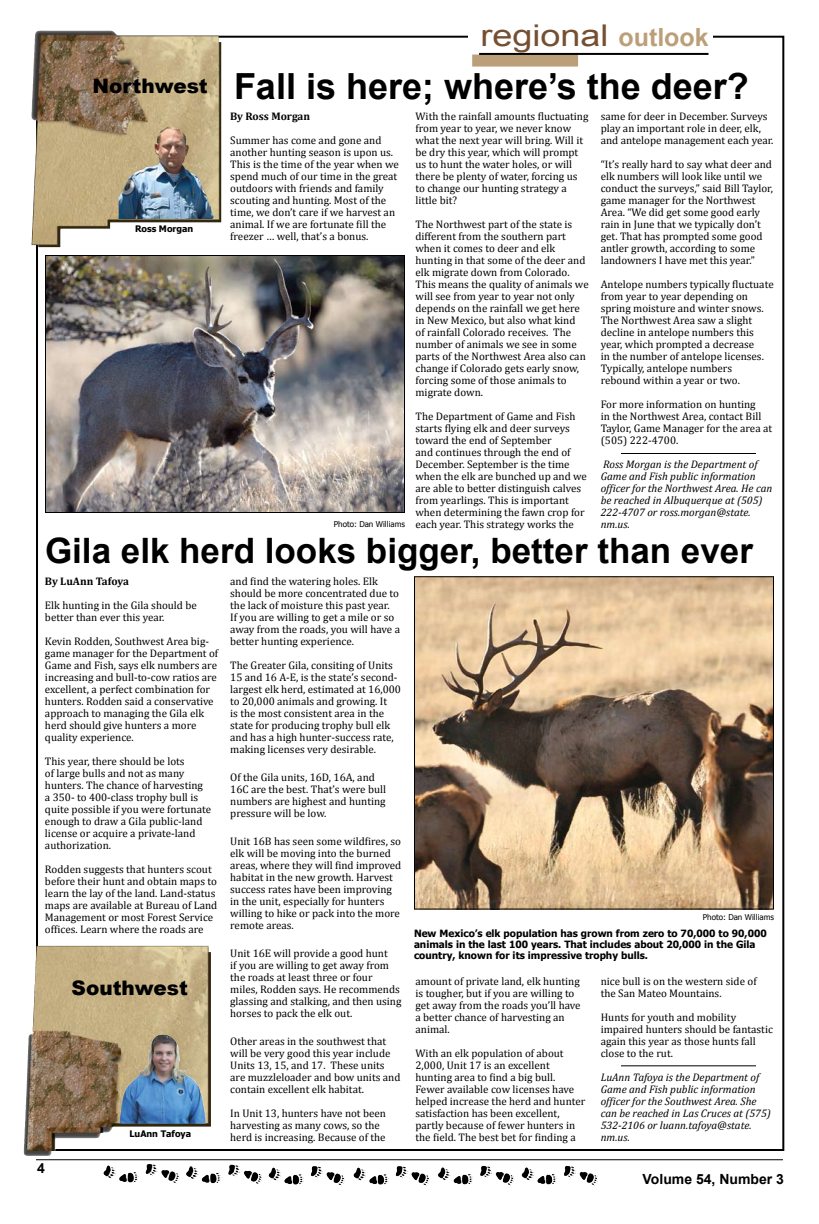
<style>
.page{position:relative;width:819px;height:1224px;background:#fff}
.page>*{position:absolute;margin:0;border:0;box-sizing:border-box;transform-origin:0 0}
.t1{font:700 36px "Arial";color:#000}
.t2{font:700 35px "Arial";color:#000}
.t3{font:30px "Arial";color:#754f31;scale:1.2 1}
.t4{font:900 20px "Arial";color:#000}
.t5{font:700 14px "Arial";color:#000}
.t6{font:11px/12px "Cambria";color:#000}
.t7{font:italic 11px/12px "Cambria";color:#000}
.t8{font:700 11px "Cambria";color:#000}
.t9{font:700 10px/11px "Tahoma";color:#000}
.t10{font:700 9px "Tahoma";color:#000}
.t11{font:8px "Tahoma";color:#000}
.s1{font-weight:700;font-size:25px;color:#bb9f78}
</style>
<div class="page">
<svg style="left:146px;top:1164px;width:10px;height:10px"></svg>
<div style="left:472px;top:55px;width:106px;height:12px;background:#bb9f78"></div>
<hr style="left:479px;top:53px;width:230px;height:2px;background:#000">
<hr style="left:36px;top:1160px;width:747px;height:1px;background:#000">
<img style="left:32px;top:31px;width:189px;height:216px">
<img style="left:119px;top:127px;width:95px;height:92px">
<img style="left:24px;top:946px;width:187px;height:210px">
<img style="left:119px;top:1035px;width:87px;height:89px">
<img style="left:416px;top:578px;width:356px;height:330px">
<div style="left:414px;top:576px;width:360px;height:334px;border:1px solid #000"></div>
<img style="left:47px;top:257px;width:356px;height:254px">
<div style="left:45px;top:255px;width:360px;height:258px;border:1px solid #000"></div>
<hr style="left:621px;top:1065px;width:135px;height:1px;background:#000">
<hr style="left:621px;top:453px;width:135px;height:1px;background:#000">
<h3 class="t4" style="left:93px;top:71px;width:117px">Northwest</h3>
<p class="t10" style="left:135px;top:222px;width:60px">Ross Morgan</p>
<h3 class="t3" style="left:480px;top:16px;width:192px">regional <span class="s1">outlook</span></h3>
<h1 class="t1" style="left:234px;top:63px;width:516px">Fall is here; where’s the deer?</h1>
<p class="t8" style="left:230px;top:110px;width:81px">By Ross Morgan</p>
<p class="t6" style="left:230px;top:134px;width:170px">Summer has come and gone and another hunting season is upon us.<br>This is the time of the year when we spend much of our time in the great outdoors with friends and family scouting and hunting. Most of the time, we don’t care if we harvest an animal. If we are fortunate fill the freezer … well, that’s a bonus.</p>
<p class="t11" style="left:334px;top:519px;width:73px">Photo: Dan Williams</p>
<p class="t6" style="left:416px;top:110px;width:175px">With the rainfall amounts fluctuating from year to year, we never know what the next year will bring. Will it be dry this year, which will prompt us to hunt the water holes, or will there be plenty of water, forcing us to change our hunting strategy a little bit?</p>
<p class="t6" style="left:416px;top:218px;width:175px">The Northwest part of the state is different from the southern part when it comes to deer and elk hunting in that some of the deer and elk migrate down from Colorado.<br>This means the quality of animals we will see from year to year not only depends on the rainfall we get here in New Mexico, but also what kind<br>of rainfall Colorado receives. The number of animals we see in some parts of the Northwest Area also can change if Colorado gets early snow, forcing some of those animals to migrate down.</p>
<p class="t6" style="left:416px;top:410px;width:173px">The Department of Game and Fish starts flying elk and deer surveys toward the end of September<br>and continues through the end of<br>December. September is the time when the elk are bunched up and we are able to better distinguish calves from yearlings. This is important when determining the fawn crop for each year. This strategy works the</p>
<p class="t6" style="left:601px;top:110px;width:174px">same for deer in December. Surveys play an important role in deer, elk, and antelope management each year.</p>
<p class="t6" style="left:601px;top:158px;width:174px">“It’s really hard to say what deer and elk numbers will look like until we conduct the surveys,” said Bill Taylor, game manager for the Northwest Area. “We did get some good early rain in June that we typically don’t get. That has prompted some good antler growth, according to some landowners I have met this year.”</p>
<p class="t6" style="left:601px;top:278px;width:174px">Antelope numbers typically fluctuate from year to year depending on spring moisture and winter snows.<br>The Northwest Area saw a slight decline in antelope numbers this year, which prompted a decrease<br>in the number of antelope licenses.<br>Typically, antelope numbers rebound within a year or two.</p>
<p class="t6" style="left:601px;top:398px;width:173px">For more information on hunting<br>in the Northwest Area, contact Bill<br>Taylor, Game Manager for the area at (505) 222-4700.</p>
<p class="t7" style="left:601px;top:458px;width:173px">Ross Morgan is the Department of<br>Game and Fish public information officer for the Northwest Area. He can be reached in Albuquerque at (505)<br>222-4707 or ross.morgan@state. nm.us.</p>
<h2 class="t2" style="left:45px;top:528px;width:709px">Gila elk herd looks bigger, better than ever</h2>
<p class="t8" style="left:45px;top:574px;width:85px">By LuAnn Tafoya</p>
<p class="t6" style="left:45px;top:599px;width:153px">Elk hunting in the Gila should be better than ever this year.</p>
<p class="t6" style="left:45px;top:635px;width:175px">Kevin Rodden, Southwest Area big&shy;game manager for the Department of Game and Fish, says elk numbers are increasing and bull-to-cow ratios are excellent, a perfect combination for hunters. Rodden said a conservative approach to managing the Gila elk herd should give hunters a more quality experience.</p>
<p class="t6" style="left:45px;top:755px;width:168px">This year, there should be lots<br>of large bulls and not as many hunters. The chance of harvesting a 350- to 400-class trophy bull is quite possible if you were fortunate enough to draw a Gila public-land license or acquire a private-land authorization.</p>
<p class="t6" style="left:45px;top:863px;width:174px">Rodden suggests that hunters scout before their hunt and obtain maps to learn the lay of the land. Land-status maps are available at Bureau of Land Management or most Forest Service offices. Learn where the roads are</p>
<h3 class="t4" style="left:72px;top:973px;width:118px">Southwest</h3>
<p class="t5" style="left:37px;top:1159px;width:9px">4</p>
<p class="t10" style="left:130px;top:1127px;width:63px">LuAnn Tafoya</p>
<p class="t6" style="left:230px;top:575px;width:171px">and find the watering holes. Elk should be more concentrated due to the lack of moisture this past year.<br>If you are willing to get a mile or so away from the roads, you will have a better hunting experience.</p>
<p class="t6" style="left:230px;top:659px;width:172px">The Greater Gila, consiting of Units 15 and 16 A-E, is the state’s second&shy;largest elk herd, estimated at 16,000 to 20,000 animals and growing. It<br>is the most consistent area in the state for producing trophy bull elk and has a high hunter-success rate, making licenses very desirable.</p>
<p class="t6" style="left:230px;top:771px;width:157px">Of the Gila units, 16D, 16A, and<br>16C are the best. That’s were bull numbers are highest and hunting pressure will be low.</p>
<p class="t6" style="left:230px;top:835px;width:173px">Unit 16B has seen some wildfires, so elk will be moving into the burned areas, where they will find improved habitat in the new growth. Harvest success rates have been improving in the unit, especially for hunters willing to hike or pack into the more remote areas.</p>
<p class="t6" style="left:230px;top:947px;width:173px">Unit 16E will provide a good hunt<br>if you are willing to get away from the roads at least three or four miles, Rodden says. He recommends glassing and stalking, and then using horses to pack the elk out.</p>
<p class="t6" style="left:230px;top:1035px;width:172px">Other areas in the southwest that will be very good this year include Units 13, 15, and 17. These units are muzzleloader and bow units and contain excellent elk habitat.</p>
<p class="t6" style="left:230px;top:1107px;width:157px">In Unit 13, hunters have not been harvesting as many cows, so the herd is increasing. Because of the</p>
<p class="t11" style="left:703px;top:912px;width:73px">Photo: Dan Williams</p>
<p class="t9" style="left:414px;top:927px;width:354px">New Mexico’s elk population has grown from zero to 70,000 to 90,000 animals in the last 100 years. That includes about 20,000 in the Gila country, known for its impressive trophy bulls.</p>
<p class="t6" style="left:416px;top:975px;width:167px">amount of private land, elk hunting is tougher, but if you are willing to get away from the roads you’ll have a better chance of harvesting an animal.</p>
<p class="t6" style="left:416px;top:1047px;width:171px">With an elk population of about 2,000, Unit 17 is an excellent hunting area to find a big bull.<br>Fewer available cow licenses have helped increase the herd and hunter satisfaction has been excellent, partly because of fewer hunters in the field. The best bet for finding a</p>
<p class="t6" style="left:601px;top:975px;width:157px">nice bull is on the western side of the San Mateo Mountains.</p>
<p class="t6" style="left:601px;top:1011px;width:174px">Hunts for youth and mobility impaired hunters should be fantastic again this year as those hunts fall close to the rut.</p>
<p class="t7" style="left:601px;top:1071px;width:172px">LuAnn Tafoya is the Department of<br>Game and Fish public information officer for the Southwest Area. She can be reached in Las Cruces at (575)<br>532-2106 or luann.tafoya@state. nm.us.</p>
<p class="t5" style="left:643px;top:1170px;width:143px">Volume 54, Number 3</p>
</div>
